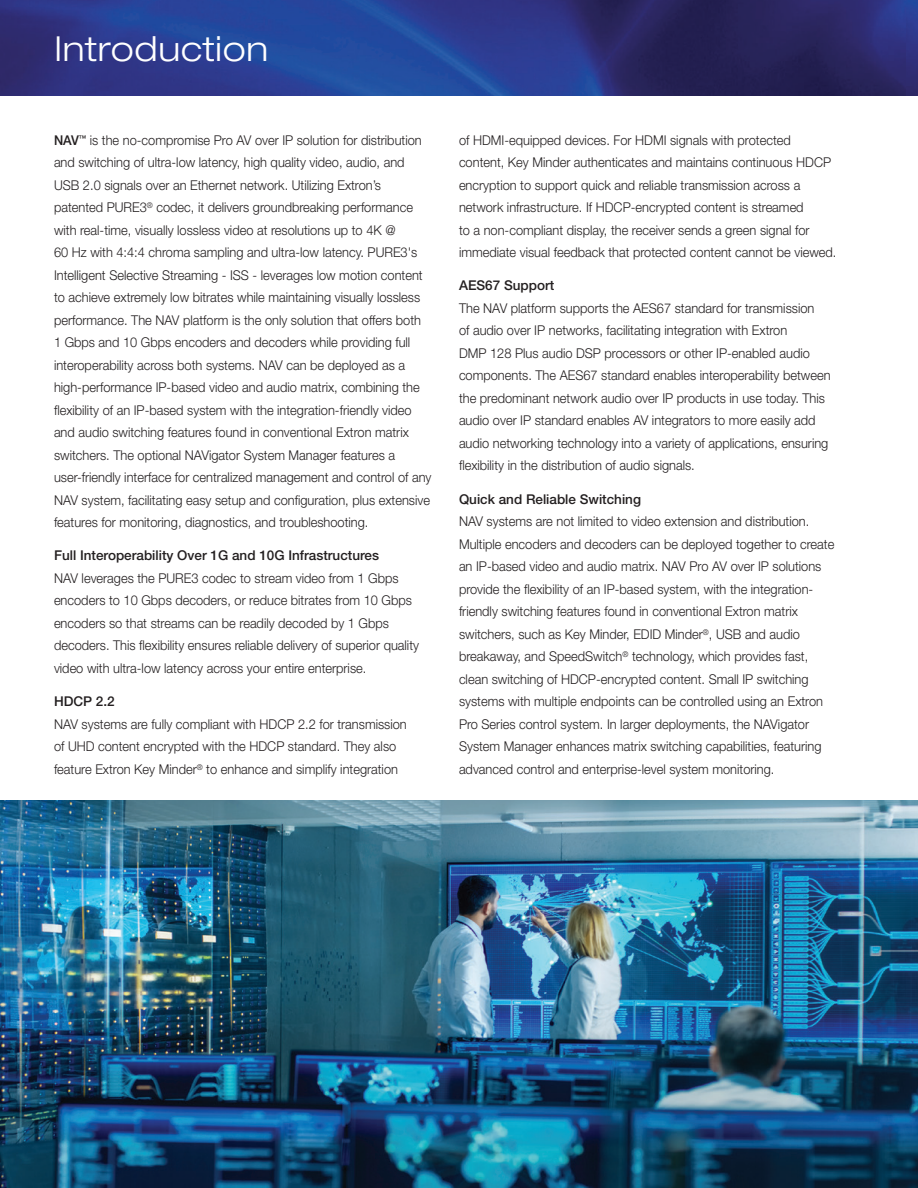
<style>
.page{position:relative;width:918px;height:1188px;background:#fff}
.page>*{position:absolute;margin:0;border:0;box-sizing:border-box;transform-origin:0 0}
.header_main{font:300 expanded 34.5px "Helvetica Neue LT Std";letter-spacing:.02em;color:#fff}
.bodycopy_desc_left_j{font:300 13.5px/22.5px "Helvetica Neue LT Std";color:#231f20;scale:.95 1}
.bodycopy_subhead{font:500 13.5px "Helvetica Neue LT Std";color:#231f20}
.s1{font-weight:500}
</style>
<div class="page">
<img style="left:0;top:0;width:906px;height:95px">
<img style="left:906px;top:0;width:12px;height:95px">
<img style="left:0;top:800px;width:918px;height:388px">
<p class="header_main" style="left:54px;top:28px;width:215px">Introduction</p>
<p class="bodycopy_desc_left_j" style="left:54px;top:128px;width:399px"><span class="s1">NAV</span><sup>™</sup> is the no-compromise Pro AV over IP solution for distribution and switching of ultra-low latency, high quality video, audio, and USB 2.0 signals over an Ethernet network. Utilizing Extron’s patented PURE3<sup>®</sup> codec, it delivers groundbreaking performance with real-time, visually lossless video at resolutions up to 4K @<br>60 Hz with 4:4:4 chroma sampling and ultra-low latency. PURE3's Intelligent Selective Streaming - ISS - leverages low motion content to achieve extremely low bitrates while maintaining visually lossless performance. The NAV platform is the only solution that offers both 1 Gbps and 10 Gbps encoders and decoders while providing full interoperability across both systems. NAV can be deployed as a high-performance IP-based video and audio matrix, combining the flexibility of an IP-based system with the integration-friendly video and audio switching features found in conventional Extron matrix switchers. The optional NAVigator System Manager features a user-friendly interface for centralized management and control of any NAV system, facilitating easy setup and configuration, plus extensive features for monitoring, diagnostics, and troubleshooting.</p>
<p class="bodycopy_subhead" style="left:54px;top:548px;width:327px">Full Interoperability Over 1G and 10G Infrastructures</p>
<p class="bodycopy_desc_left_j" style="left:54px;top:567px;width:386px">NAV leverages the PURE3 codec to stream video from 1 Gbps encoders to 10 Gbps decoders, or reduce bitrates from 10 Gbps encoders so that streams can be readily decoded by 1 Gbps decoders. This flexibility ensures reliable delivery of superior quality video with ultra-low latency across your entire enterprise.</p>
<p class="bodycopy_subhead" style="left:54px;top:693px;width:62px">HDCP 2.2</p>
<p class="bodycopy_desc_left_j" style="left:54px;top:712px;width:373px">NAV systems are fully compliant with HDCP 2.2 for transmission of UHD content encrypted with the HDCP standard. They also feature Extron Key Minder<sup>®</sup> to enhance and simplify integration</p>
<p class="bodycopy_desc_left_j" style="left:459px;top:128px;width:399px">of HDMI-equipped devices. For HDMI signals with protected content, Key Minder authenticates and maintains continuous HDCP encryption to support quick and reliable transmission across a network infrastructure. If HDCP-encrypted content is streamed<br>to a non-compliant display, the receiver sends a green signal for immediate visual feedback that protected content cannot be viewed.</p>
<p class="bodycopy_subhead" style="left:459px;top:278px;width:97px">AES67 Support</p>
<p class="bodycopy_desc_left_j" style="left:459px;top:297px;width:393px">The NAV platform supports the AES67 standard for transmission<br>of audio over IP networks, facilitating integration with Extron<br>DMP 128 Plus audio DSP processors or other IP-enabled audio components. The AES67 standard enables interoperability between the predominant network audio over IP products in use today. This audio over IP standard enables AV integrators to more easily add audio networking technology into a variety of applications, ensuring flexibility in the distribution of audio signals.</p>
<p class="bodycopy_subhead" style="left:459px;top:491px;width:184px">Quick and Reliable Switching</p>
<p class="bodycopy_desc_left_j" style="left:459px;top:510px;width:397px">NAV systems are not limited to video extension and distribution.<br>Multiple encoders and decoders can be deployed together to create an IP-based video and audio matrix. NAV Pro AV over IP solutions provide the flexibility of an IP-based system, with the integration&shy;friendly switching features found in conventional Extron matrix switchers, such as Key Minder, EDID Minder<sup>®</sup>, USB and audio breakaway, and SpeedSwitch<sup>®</sup> technology, which provides fast, clean switching of HDCP-encrypted content. Small IP switching systems with multiple endpoints can be controlled using an Extron Pro Series control system. In larger deployments, the NAVigator System Manager enhances matrix switching capabilities, featuring advanced control and enterprise-level system monitoring.</p>
</div>
